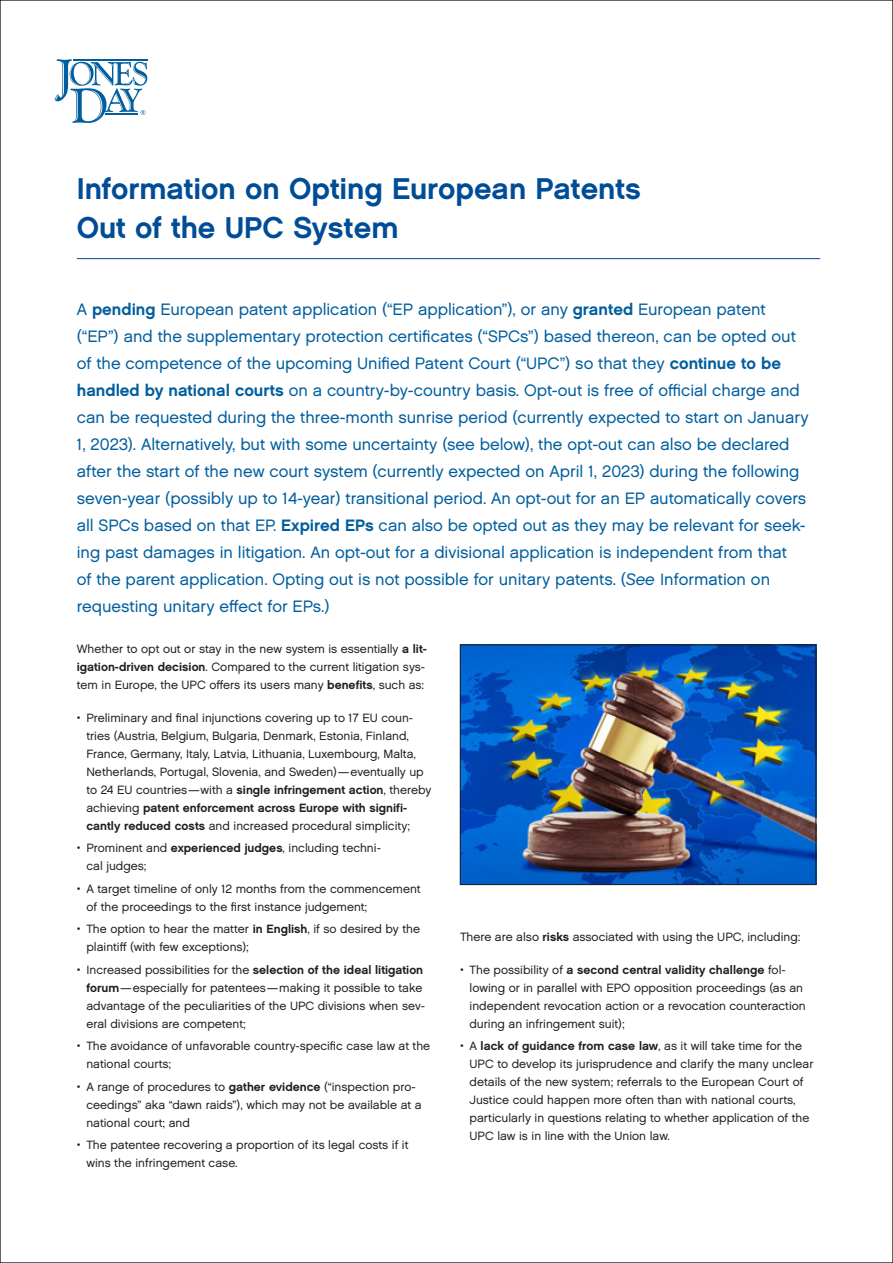
<style>
.page{position:relative;width:893px;height:1263px;background:#fff}
.page>*{position:absolute;margin:0;border:0;box-sizing:border-box;transform-origin:0 0}
.t1{font:30px/39px "Chalet New York Nineteen Sixty";color:#004c97}
.Intro_Text_11_18{font:16.5px/27px "Chalet London Nineteen Sixty";color:#005e9e}
.Body_Copy{font:12px/18px "Chalet London Nineteen Sixty";color:#231f20}
.s1{font-family:"Chalet New York Nineteen Sixty"}
.s2{font-family:"Chalet Oblique London"}
</style>
<div class="page">
<hr style="left:77px;top:258px;width:743px;height:1px;background:#004c97">
<svg style="left:55px;top:59px;width:92px;height:64px"></svg>
<img style="left:462px;top:647px;width:352px;height:236px">
<div style="left:460px;top:645px;width:356px;height:240px;border:1px solid #1c1c1c"></div>
<p class="t1" style="left:77px;top:168px;width:566px">Information on Opting European Patents<br>Out of the UPC System</p>
<p class="Intro_Text_11_18" style="left:77px;top:296px;width:733px">A <span class="s1">pending</span> European patent application (“EP application”), or any <span class="s1">granted</span> European patent (“EP”) and the supplementary protection certificates (“SPCs”) based thereon, can be opted out of the competence of the upcoming Unified Patent Court (“UPC”) so that they <span class="s1">continue to be handled by national courts</span> on a country-by-country basis. Opt-out is free of official charge and can be requested during the three-month sunrise period (currently expected to start on January 1, 2023). Alternatively, but with some uncertainty (see below), the opt-out can also be declared after the start of the new court system (currently expected on April 1, 2023) during the following seven-year (possibly up to 14-year) transitional period. An opt-out for an EP automatically covers all SPCs based on that EP. <span class="s1">Expired EPs</span> can also be opted out as they may be relevant for seek&shy;ing past damages in litigation. An opt-out for a divisional application is independent from that<br>of the parent application. Opting out is not possible for unitary patents. (<span class="s2">See</span> Information on requesting unitary effect for EPs.)</p>
<p class="Body_Copy" style="left:77px;top:640px;width:351px">Whether to opt out or stay in the new system is essentially <span class="s1">a lit&shy;igation-driven decision</span>. Compared to the current litigation sys&shy;tem in Europe, the UPC offers its users many <span class="s1">benefits</span>, such as:</p>
<p class="Body_Copy" style="left:86px;top:709px;width:347px;text-indent:-10px">• Preliminary and final injunctions covering up to 17 EU coun&shy;tries (Austria, Belgium, Bulgaria, Denmark, Estonia, Finland, France, Germany, Italy, Latvia, Lithuania, Luxembourg, Malta, Netherlands, Portugal, Slovenia, and Sweden)—eventually up to 24 EU countries—with a <span class="s1">single infringement action</span>, thereby achieving <span class="s1">patent enforcement across Europe with signifi&shy;cantly reduced costs</span> and increased procedural simplicity;</p>
<p class="Body_Copy" style="left:86px;top:839px;width:296px;text-indent:-10px">• Prominent and <span class="s1">experienced judges</span>, including techni&shy;cal judges;</p>
<p class="Body_Copy" style="left:86px;top:880px;width:336px;text-indent:-10px">• A target timeline of only 12 months from the commencement of the proceedings to the first instance judgement;</p>
<p class="Body_Copy" style="left:86px;top:920px;width:335px;text-indent:-10px">• The option to hear the matter <span class="s1">in English</span>, if so desired by the plaintiff (with few exceptions);</p>
<p class="Body_Copy" style="left:86px;top:961px;width:340px;text-indent:-10px">• Increased possibilities for the <span class="s1">selection of the ideal litigation forum</span>—especially for patentees—making it possible to take advantage of the peculiarities of the UPC divisions when sev&shy;eral divisions are competent;</p>
<p class="Body_Copy" style="left:86px;top:1037px;width:345px;text-indent:-10px">• The avoidance of unfavorable country-specific case law at the national courts;</p>
<p class="Body_Copy" style="left:86px;top:1078px;width:337px;text-indent:-10px">• A range of procedures to <span class="s1">gather evidence</span> (“inspection pro&shy;ceedings” aka “dawn raids”), which may not be available at a national court; and</p>
<p class="Body_Copy" style="left:86px;top:1136px;width:323px;text-indent:-10px">• The patentee recovering a proportion of its legal costs if it wins the infringement case.</p>
<p class="Body_Copy" style="left:460px;top:928px;width:342px">There are also <span class="s1">risks</span> associated with using the UPC, including:</p>
<p class="Body_Copy" style="left:470px;top:961px;width:338px;text-indent:-10px">• The possibility of <span class="s1">a second central validity challenge</span> fol&shy;lowing or in parallel with EPO opposition proceedings (as an independent revocation action or a revocation counteraction during an infringement suit);</p>
<p class="Body_Copy" style="left:470px;top:1037px;width:345px;text-indent:-10px">• A <span class="s1">lack of guidance from case law</span>, as it will take time for the UPC to develop its jurisprudence and clarify the many unclear details of the new system; referrals to the European Court of Justice could happen more often than with national courts, particularly in questions relating to whether application of the UPC law is in line with the Union law.</p>
</div>
